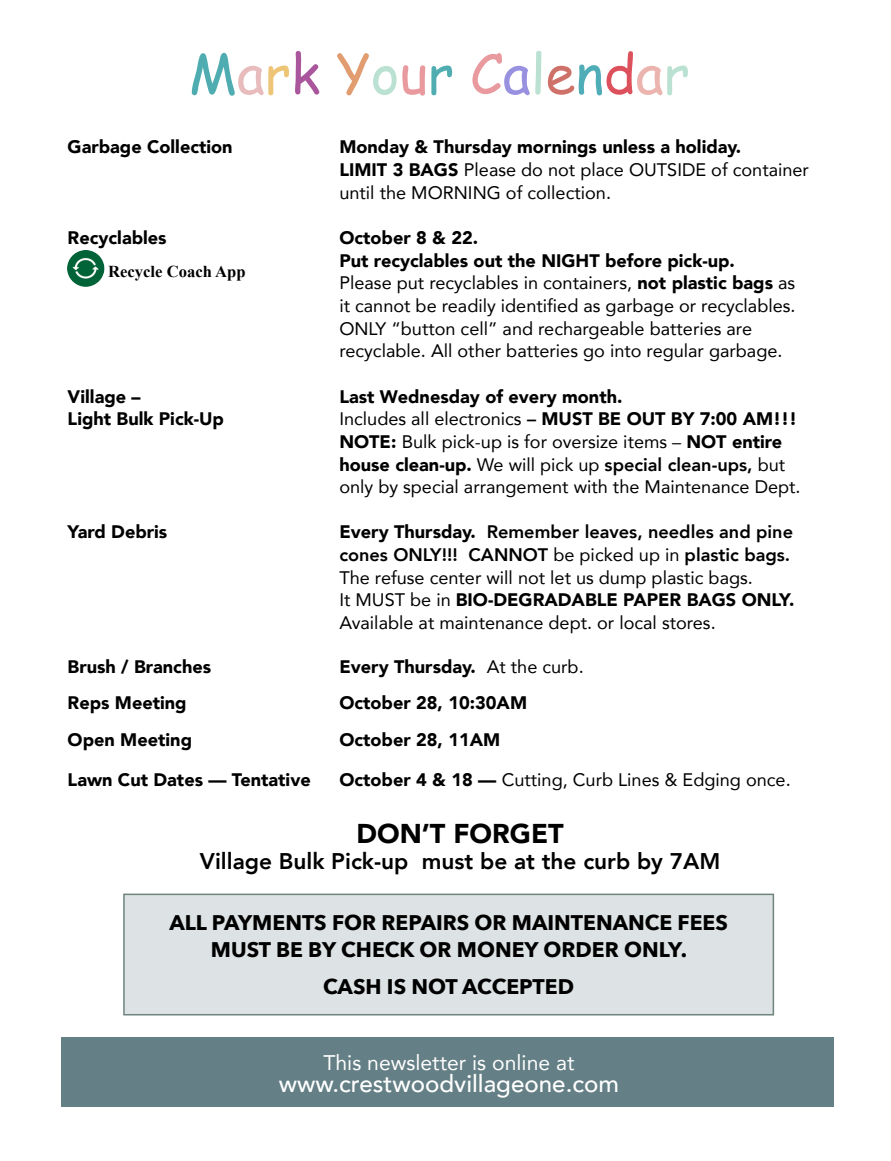
<style>
.page{position:relative;width:891px;height:1161px;background:#fff}
.page>*{position:absolute;margin:0;border:0;box-sizing:border-box;transform-origin:0 0}
.t1{font:54.3px "Comic Sans MS";color:#bae1d1}
.t2{font:900 27.15px "Avenir";color:#000}
.t3{font:500 24.15px "Avenir";color:#fff}
.t4{font:800 22.65px "Avenir";color:#000}
.t5{font:700 21.15px/27.2px "Avenir Next";color:#000;text-align:center}
.t6{font:21.15px "Avenir";color:#fff}
.t7{font:18.15px/22.6px "Avenir";color:#000}
.t8{font:900 18.15px "Avenir";color:#000}
.t9{font:700 16.65px "Times New Roman";color:#000}
.s1{color:#4fadb1}
.s2{color:#e8bcbc}
.s3{color:#eec576}
.s4{color:#a9569c}
.s5{color:#e19c70}
.s6{color:#e99a9f}
.s7{color:#9791df}
.s8{color:#ce7168}
.s9{color:#4fadb7}
.s10{color:#dd515d}
.s11{color:#ecb4ae}
.s12{font-weight:900}
.s13{font-weight:800}
.s14{font-weight:400}
</style>
<div class="page">
<img style="left:67px;top:250px;width:38px;height:37px">
<div style="left:62px;top:1038px;width:772px;height:69px;background:#647f85"></div>
<div style="left:124px;top:894px;width:649px;height:121px;background:#dde3e4"></div>
<div style="left:123px;top:894px;width:651px;height:121px;border:2px solid #6f857c"></div>
<h1 class="t1" style="left:189px;top:34px;width:502px"><span class="s1">M</span><span class="s2">a</span><span class="s3">r</span><span class="s4">k</span> <span class="s5">Y</span>o<span class="s6">u</span><span class="s1">r</span> <span class="s6">C</span><span class="s7">a</span>l<span class="s8">e</span><span class="s9">n</span><span class="s10">d</span><span class="s11">a</span>r</h1>
<p class="t8" style="left:68px;top:132px;width:167px">Garbage Collection</p>
<p class="t7" style="left:339px;top:135px;width:471px"><span class="s12">Monday &amp; Thursday mornings unless a holiday.<br>LIMIT 3 BAGS</span> Please do not place OUTSIDE of container until the MORNING of collection.</p>
<p class="t8" style="left:68px;top:222px;width:101px">Recyclables</p>
<p class="t7" style="left:339px;top:226px;width:458px"><span class="s12">October 8 &amp; 22.<br>Put recyclables out the NIGHT before pick-up.<br></span>Please put recyclables in containers, <span class="s12">not plastic bags</span> as it cannot be readily identified as garbage or recyclables.<br>ONLY “button cell” and rechargeable batteries are recyclable. All other batteries go into regular garbage.</p>
<p class="t8" style="left:68px;top:381px;width:75px">Village –</p>
<p class="t8" style="left:339px;top:381px;width:285px">Last Wednesday of every month.</p>
<p class="t8" style="left:68px;top:403px;width:158px">Light Bulk Pick-Up</p>
<p class="t7" style="left:339px;top:407px;width:463px">Includes all electronics <span class="s13">–</span> <span class="s12">MUST BE OUT BY 7:00 AM!!!<br>NOTE:</span> Bulk pick-up is for oversize items – <span class="s12">NOT entire house clean-up.</span> We will pick up <span class="s13">special clean-ups,</span> but only by special arrangement with the Maintenance Dept.</p>
<p class="t8" style="left:68px;top:517px;width:101px">Yard Debris</p>
<p class="t7" style="left:339px;top:520px;width:456px"><span class="s12">Every Thursday.</span> <span class="s13">Remember leaves, needles and pine cones ONLY!!! CANNOT</span> be picked up in <span class="s13">plastic bags.<br></span>The refuse center will not let us dump plastic bags.<br>It MUST be in <span class="s12">BIO-DEGRADABLE PAPER BAGS ONLY.<br></span>Available at maintenance dept. or local stores.</p>
<p class="t8" style="left:68px;top:651px;width:145px">Brush / Branches</p>
<p class="t8" style="left:339px;top:651px;width:246px">Every Thursday. <span class="s14">At the curb.</span></p>
<p class="t8" style="left:68px;top:688px;width:121px">Reps Meeting</p>
<p class="t8" style="left:339px;top:688px;width:189px">October 28, 10:30AM</p>
<p class="t8" style="left:68px;top:724px;width:126px">Open Meeting</p>
<p class="t8" style="left:339px;top:724px;width:162px">October 28, 11AM</p>
<p class="t8" style="left:68px;top:765px;width:245px">Lawn Cut Dates — Tentative</p>
<p class="t7" style="left:339px;top:768px;width:453px"><span class="s12">October 4 &amp; 18 —</span> Cutting, Curb Lines &amp; Edging once.</p>
<h2 class="t2" style="left:356px;top:810px;width:209px">DON’T FORGET</h2>
<p class="t4" style="left:200px;top:843px;width:522px">Village Bulk Pick-up must be at the curb by 7AM</p>
<p class="t9" style="left:108px;top:260px;width:139px">Recycle Coach App</p>
<p class="t5" style="left:169px;top:909px;width:560px">ALL PAYMENTS FOR REPAIRS OR MAINTENANCE FEES<br>MUST BE BY CHECK OR MONEY ORDER ONLY.</p>
<p class="t5" style="left:323px;top:973px;width:252px">CASH IS NOT ACCEPTED</p>
<p class="t6" style="left:323px;top:1045px;width:253px">This newsletter is online at</p>
<h3 class="t3" style="left:279px;top:1063px;width:342px">www.crestwoodvillageone.com</h3>
</div>
